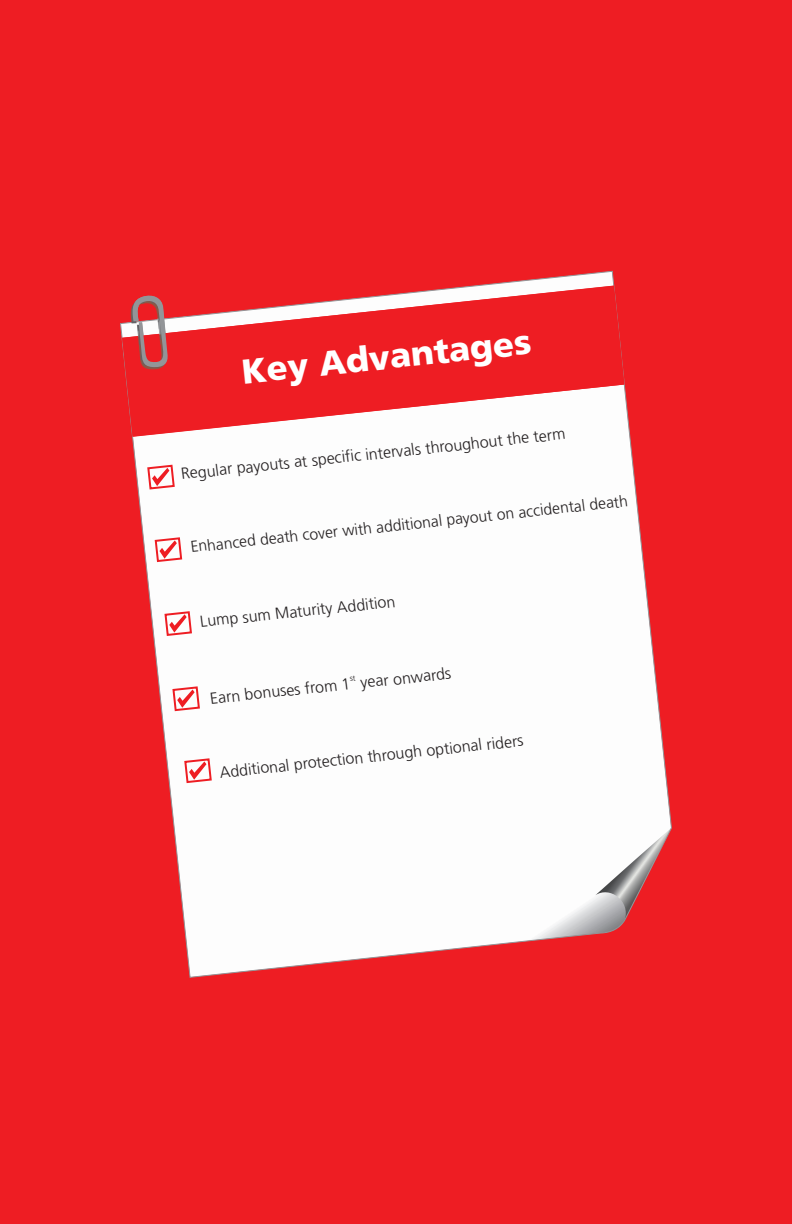
<style>
.page{position:relative;width:792px;height:1224px;background:#ee1d23}
.page>*{position:absolute;margin:0;border:0;box-sizing:border-box;transform-origin:0 0}
.t1{font:900 34.6px "Frutiger";color:#fff}
.t2{font:300 16px "Frutiger";color:#231f20}
.t3{font:300 15.8px "Frutiger";color:#231f20}
</style>
<div class="page">
<svg style="left:120px;top:271px;width:552px;height:707px"></svg>
<svg style="left:163px;top:610px;width:30px;height:27px"></svg>
<svg style="left:171px;top:685px;width:30px;height:27px"></svg>
<svg style="left:154px;top:536px;width:29px;height:27px"></svg>
<svg style="left:146px;top:464px;width:30px;height:27px"></svg>
<svg style="left:122px;top:286px;width:502px;height:151px"></svg>
<img style="left:129px;top:368px;width:38px;height:2px">
<svg style="left:121px;top:294px;width:67px;height:74px"></svg>
<svg style="left:183px;top:757px;width:30px;height:27px"></svg>
<svg style="left:350px;top:675px;width:6px;height:6px"></svg>
<h1 class="t1" style="left:240px;top:358px;width:292px;rotate:-6deg">Key Advantages</h1>
<p class="t2" style="left:181px;top:467px;width:388px;rotate:-6deg">Regular payouts at specific intervals throughout the term</p>
<p class="t3" style="left:190px;top:540px;width:441px;rotate:-6deg">Enhanced death cover with additional payout on accidental death</p>
<p class="t2" style="left:200px;top:615px;width:197px;rotate:-6deg">Lump sum Maturity Addition</p>
<p class="t2" style="left:210px;top:692px;width:244px;rotate:-6deg">Earn bonuses from 1 year onwards</p>
<p class="t2" style="left:219px;top:766px;width:307px;rotate:-6deg">Additional protection through optional riders</p>
</div>
